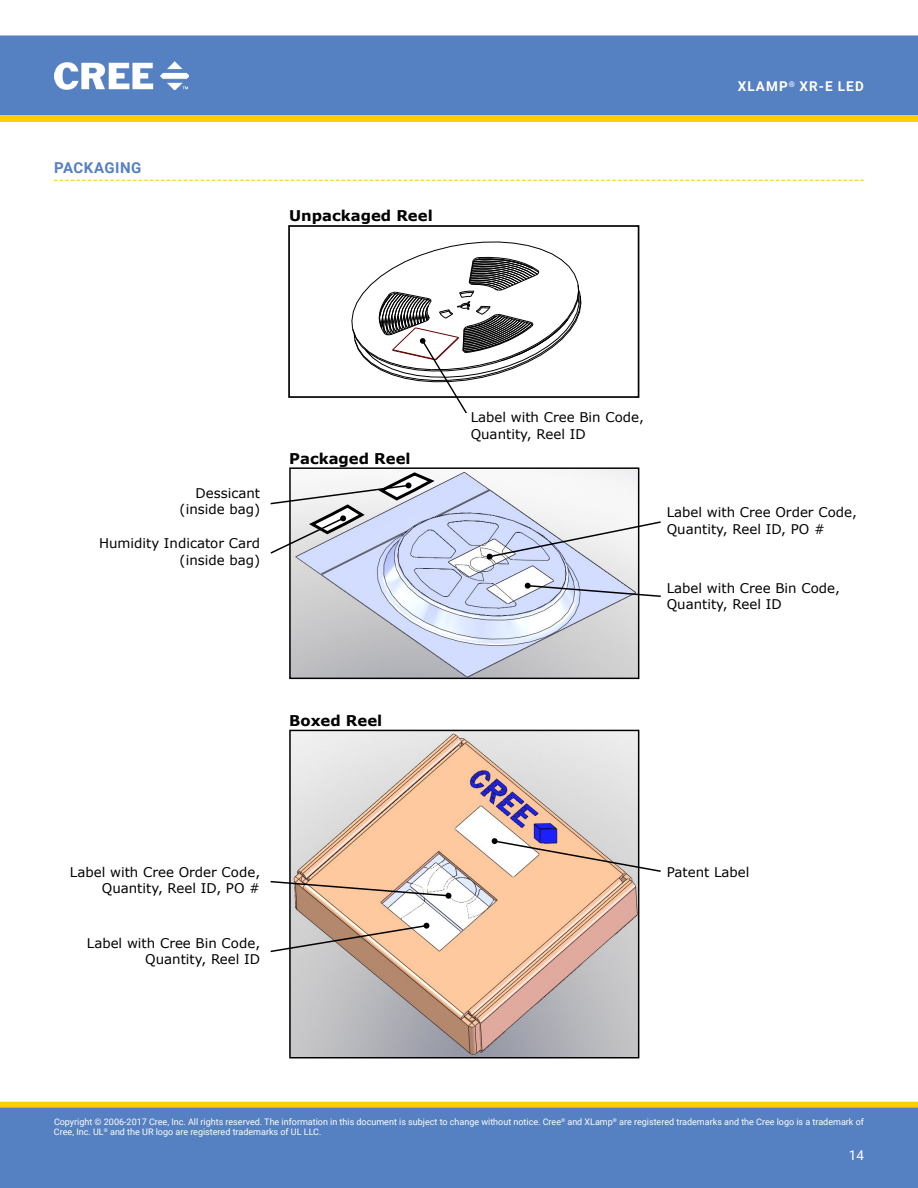
<style>
.page{position:relative;width:918px;height:1188px;background:#fff}
.page>*{position:absolute;margin:0;border:0;box-sizing:border-box;transform-origin:0 0}
.t1{font:700 15px "Roboto";letter-spacing:.035em;color:#5580c3}
.t2{font:700 14.85px "Verdana";color:#000}
.t3{font:700 13.5px "Roboto";letter-spacing:.085em;color:#fff}
.t4{font:13.5px "Roboto";color:#fff}
.t5{font:13.35px/16.4px "Verdana";color:#000;text-align:right}
.t6{font:9px/10.8px "Roboto";color:#fff}
</style>
<div class="page">
<div style="left:0;top:35px;width:918px;height:80px;background:#5580c1"></div>
<img style="left:55px;top:62px;width:134px;height:28px">
<div style="left:1px;top:1102px;width:916px;height:6px;background:#ffce06"></div>
<div style="left:0;top:1102px;width:918px;height:6px;border:1px solid #ffce06"></div>
<div style="left:0;top:1108px;width:918px;height:80px;background:#5580c1"></div>
<svg style="left:0;top:115px;width:918px;height:7px;background:#fece08"></svg>
<svg style="left:54px;top:180px;width:810px;height:1px"></svg>
<img style="left:291px;top:469px;width:346px;height:208px">
<div style="left:289px;top:467px;width:350px;height:212px;border:1px solid #000"></div>
<svg style="left:352px;top:242px;width:229px;height:170px"></svg>
<svg style="left:487px;top:520px;width:174px;height:40px"></svg>
<svg style="left:525px;top:583px;width:136px;height:15px"></svg>
<img style="left:291px;top:732px;width:346px;height:324px">
<div style="left:289px;top:730px;width:350px;height:328px;border:1px solid #000"></div>
<svg style="left:270px;top:880px;width:181px;height:19px"></svg>
<svg style="left:270px;top:923px;width:159px;height:30px;background:#d0b6a4"></svg>
<svg style="left:492px;top:838px;width:169px;height:35px"></svg>
<svg style="left:270px;top:470px;width:168px;height:85px"></svg>
<div style="left:288px;top:225px;width:351px;height:173px;border:2px solid #000"></div>
<p class="t1" style="left:54px;top:157px;width:89px">PACKAGING</p>
<p class="t2" style="left:289px;top:210px;width:145px">Unpackaged Reel</p>
<p class="t3" style="left:738px;top:80px;width:128px">XLAMP<sup>®</sup> XR-E LED</p>
<p class="t5" style="left:180px;top:486px;width:82px">Dessicant (inside bag)</p>
<p class="t5" style="left:99px;top:537px;width:163px">Humidity Indicator Card (inside bag)</p>
<p class="t2" style="left:289px;top:452px;width:123px">Packaged Reel</p>
<p class="t2" style="left:289px;top:715px;width:95px">Boxed Reel</p>
<p class="t5" style="left:70px;top:865px;width:192px">Label with Cree Order Code,<br>Quantity, Reel ID, PO #</p>
<p class="t5" style="left:87px;top:936px;width:175px">Label with Cree Bin Code,<br>Quantity, Reel ID</p>
<p class="t5" style="left:471px;top:410px;width:175px;text-align:left">Label with Cree Bin Code,<br>Quantity, Reel ID</p>
<p class="t5" style="left:667px;top:505px;width:192px;text-align:left">Label with Cree Order Code,<br>Quantity, Reel ID, PO #</p>
<p class="t5" style="left:667px;top:581px;width:175px;text-align:left">Label with Cree Bin Code,<br>Quantity, Reel ID</p>
<p class="t5" style="left:667px;top:865px;width:84px">Patent Label</p>
<p class="t6" style="left:54px;top:1117px;width:812px">Copyright © 2006-2017 Cree, Inc. All rights reserved. The information in this document is subject to change without notice. Cree<sup>®</sup> and XLamp<sup>®</sup> are registered trademarks and the Cree logo is a trademark of<br>Cree, Inc. UL<sup>®</sup> and the UR logo are registered trademarks of UL LLC.</p>
<p class="t4" style="left:849px;top:1149px;width:17px">14</p>
</div>
